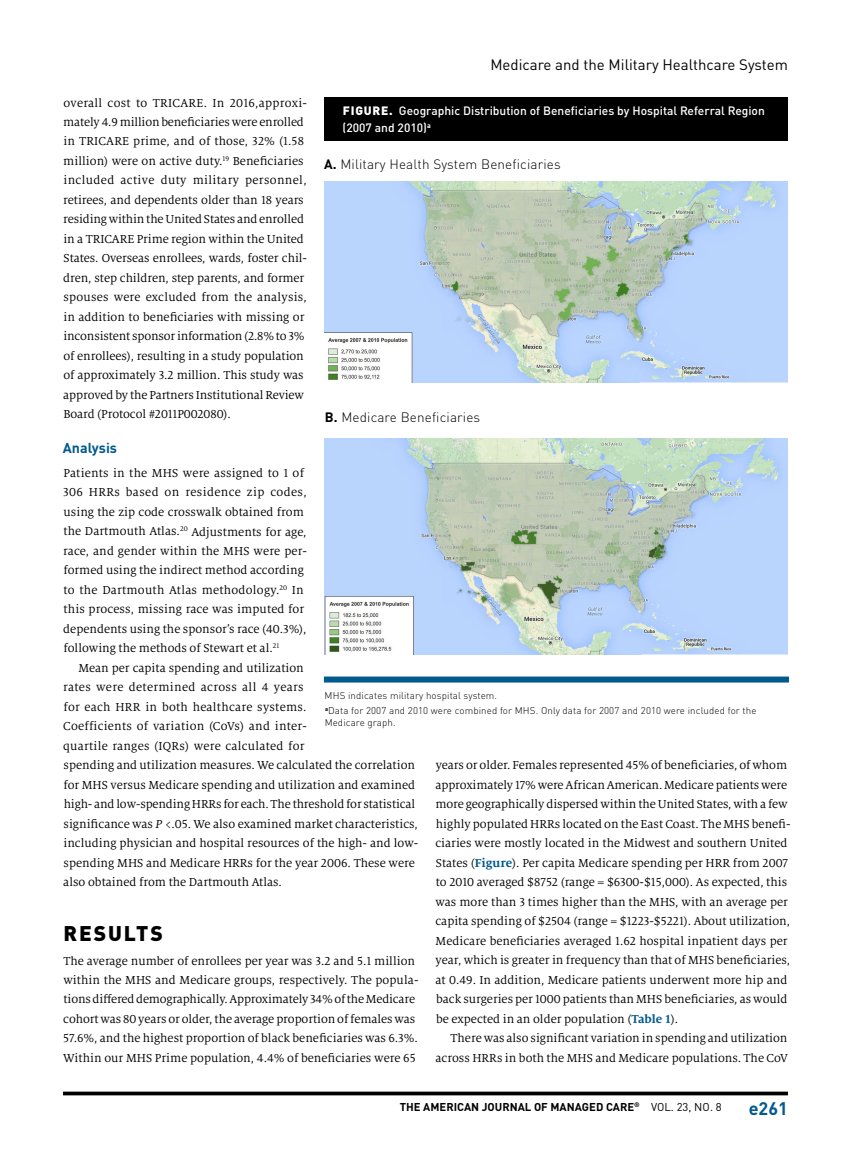
<style>
.page{position:relative;width:851px;height:1161px;background:#fff}
.page>*{position:absolute;margin:0;border:0;box-sizing:border-box;transform-origin:0 0}
.t1{font:900 21px "DINOT";letter-spacing:.09em;color:#000}
.t2{font:700 18px "DINOT";color:#005a8e}
.t3{font:15px "DINOT";color:#000}
.t4{font:700 14.25px "DINOT";color:#005a8e}
.t5{font:300 13.5px "DINOT";letter-spacing:.01em;color:#000}
.t6{font:12.75px/19.5px "Milo Serif OT";color:#000}
.t7{font:500 12px/16.5px "DINOT";color:#fff}
.t8{font:700 11.25px "DINOT";color:#000}
.t9{font:300 9.75px/15px "DINOT";letter-spacing:.01em;color:#000}
.s1{font-style:italic}
.s2{font-weight:900}
.s3{font-weight:700}
.s4{font-weight:700;color:#005a8e}
.s5{font-weight:400}
</style>
<div class="page">
<hr style="left:63px;top:1092px;width:725px;height:3px;background:#000">
<div style="left:324px;top:97px;width:463px;height:44px;background:#000"></div>
<div style="left:324px;top:677px;width:465px;height:6px;background:#005a8e"></div>
<img style="left:324px;top:182px;width:463px;height:200px">
<img style="left:324px;top:438px;width:463px;height:217px">
<p class="t3" style="left:490px;top:55px;width:299px">Medicare and the Military Healthcare System</p>
<p class="t6" style="left:63px;top:93px;width:245px">overall cost to TRICARE. In 2016,approxi&shy;mately 4.9 million beneficiaries were enrolled in TRICARE prime, and of those, 32% (1.58 million) were on active duty.<sup>19</sup> Beneficiaries included active duty military personnel, retirees, and dependents older than 18 years residing within the United States and enrolled in a TRICARE Prime region within the United States. Overseas enrollees, wards, foster chil&shy;dren, step children, step parents, and former spouses were excluded from the analysis, in addition to beneficiaries with missing or inconsistent sponsor information (2.8% to 3% of enrollees), resulting in a study population of approximately 3.2 million. This study was approved by the Partners Institutional Review Board (Protocol #2011P002080).</p>
<p class="t4" style="left:63px;top:439px;width:56px">Analysis</p>
<p class="t6" style="left:63px;top:464px;width:245px">Patients in the MHS were assigned to 1 of 306 HRRs based on residence zip codes, using the zip code crosswalk obtained from the Dartmouth Atlas.<sup>20</sup> Adjustments for age, race, and gender within the MHS were per&shy;formed using the indirect method according to the Dartmouth Atlas methodology.<sup>20</sup> In this process, missing race was imputed for dependents using the sponsor’s race (40.3%), following the methods of Stewart et al.<sup>21</sup></p>
<p class="t6" style="left:63px;top:659px;width:356px;text-indent:15px">Mean per capita spending and utilization<br>rates were determined across all 4 years<br>for each HRR in both healthcare systems.<br>Coefficients of variation (CoVs) and inter-<br>quartile ranges (IQRs) were calculated for<br>spending and utilization measures. We calculated the correlation for MHS versus Medicare spending and utilization and examined high- and low-spending HRRs for each. The threshold for statistical significance was <span class="s1">P</span> &lt;.05. We also examined market characteristics, including physician and hospital resources of the high- and low&shy;spending MHS and Medicare HRRs for the year 2006. These were also obtained from the Dartmouth Atlas.</p>
<h1 class="t1" style="left:64px;top:919px;width:101px">RESULTS</h1>
<p class="t6" style="left:63px;top:951px;width:357px">The average number of enrollees per year was 3.2 and 5.1 million within the MHS and Medicare groups, respectively. The popula&shy;tions differed demographically. Approximately 34% of the Medicare cohort was 80 years or older, the average proportion of females was 57.6%, and the highest proportion of black beneficiaries was 6.3%.<br>Within our MHS Prime population, 4.4% of beneficiaries were 65</p>
<p class="t7" style="left:342px;top:102px;width:424px"><span class="s2">FIGURE.</span> Geographic Distribution of Beneficiaries by Hospital Referral Region (2007 and 2010)<sup>a</sup></p>
<p class="t5" style="left:324px;top:156px;width:238px"><span class="s3">A.</span> Military Health System Beneficiaries</p>
<p class="t5" style="left:325px;top:408px;width:157px"><span class="s3">B.</span> Medicare Beneficiaries</p>
<p class="t9" style="left:324px;top:688px;width:433px">MHS indicates military hospital system.<br><sup>a</sup>Data for 2007 and 2010 were combined for MHS. Only data for 2007 and 2010 were included for the</p>
<p class="t9" style="left:324px;top:715px;width:72px">Medicare graph.</p>
<p class="t6" style="left:435px;top:756px;width:357px">years or older. Females represented 45% of beneficiaries, of whom approximately 17% were African American. Medicare patients were more geographically dispersed within the United States, with a few highly populated HRRs located on the East Coast. The MHS benefi&shy;ciaries were mostly located in the Midwest and southern United States (<span class="s4">Figure</span>). Per capita Medicare spending per HRR from 2007 to 2010 averaged $8752 (range = $6300-$15,000). As expected, this was more than 3 times higher than the MHS, with an average per capita spending of $2504 (range = $1223-$5221). About utilization, Medicare beneficiaries averaged 1.62 hospital inpatient days per year, which is greater in frequency than that of MHS beneficiaries, at 0.49. In addition, Medicare patients underwent more hip and back surgeries per 1000 patients than MHS beneficiaries, as would be expected in an older population (<span class="s4">Table 1</span>).</p>
<p class="t6" style="left:435px;top:1029px;width:354px;text-align:right">There was also significant variation in spending and utilization across HRRs in both the MHS and Medicare populations. The CoV</p>
<p class="t8" style="left:400px;top:1099px;width:323px">THE AMERICAN JOURNAL OF MANAGED CARE<sup>®</sup> <span class="s5">VOL. 23, NO. 8</span></p>
<h2 class="t2" style="left:748px;top:1096px;width:41px">e261</h2>
</div>
